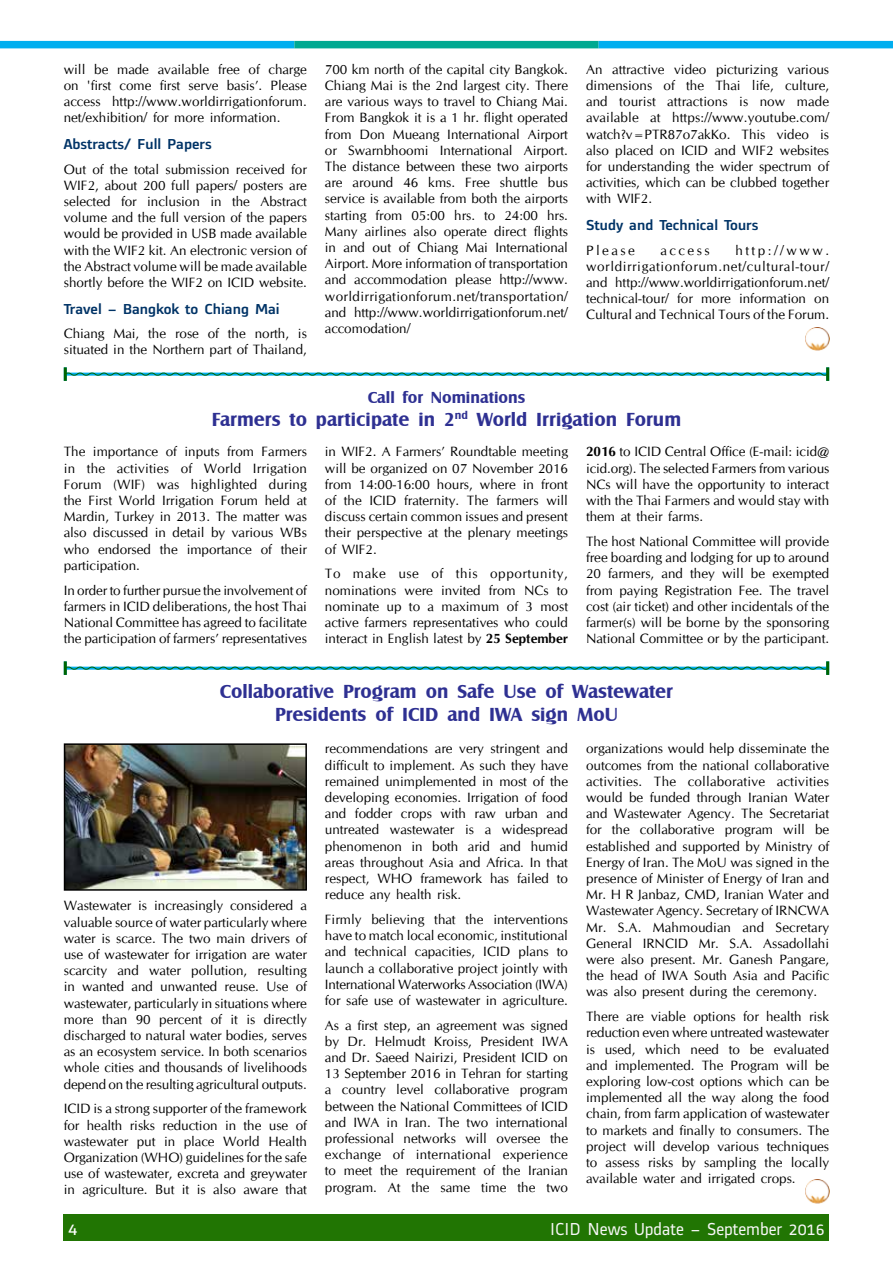
<style>
.page{position:relative;width:893px;height:1263px;background:#fff}
.page>*{position:absolute;margin:0;border:0;box-sizing:border-box;transform-origin:0 0}
.t1{font:700 19.5px/23.4px "Castle T";color:#2e3092;text-align:center}
.t2{font:18px "Alstom";color:#f7f7f7}
.t3{font:18px "Alstom";color:#fff;scale:1.1 1}
.t4{font:700 16.5px "Castle T";color:#2e3092}
.t5{font:500 15px "Alstom";color:#036;scale:1.1 1}
.t6{font:13.5px/16.2px "CG Omega";color:#000;text-align:justify}
.s1{font-weight:700}
</style>
<div class="page">
<div style="left:64px;top:1214px;width:765px;height:27px;background:#217503"></div>
<svg style="left:67px;top:372px;width:759px;height:4px;background:#35aab0"></svg>
<hr style="left:64px;top:367px;width:3px;height:14px;background:#006400">
<hr style="left:826px;top:367px;width:3px;height:14px;background:#006400">
<svg style="left:67px;top:666px;width:759px;height:4px;background:#36aab0"></svg>
<hr style="left:64px;top:661px;width:3px;height:14px;background:#006400">
<hr style="left:826px;top:661px;width:3px;height:14px;background:#006400">
<img style="left:806px;top:1179px;width:23px;height:24px">
<img style="left:67px;top:746px;width:237px;height:142px">
<div style="left:64px;top:743px;width:243px;height:148px;border:2px solid #000"></div>
<img style="left:806px;top:327px;width:23px;height:24px">
<div style="left:0;top:41px;width:294px;height:7px;background:#00aeef"></div>
<div style="left:294px;top:41px;width:305px;height:7px;background:#00a991"></div>
<div style="left:599px;top:41px;width:294px;height:7px;background:#00aeef"></div>
<p class="t6" style="left:64px;top:61px;width:245px">will be made available free of charge on 'first come first serve basis’. Please access http://www.worldirrigationforum. net/exhibition/ for more information.</p>
<p class="t5" style="left:64px;top:134px;width:136px">Abstracts/ Full Papers</p>
<p class="t6" style="left:64px;top:161px;width:245px">Out of the total submission received for WIF2, about 200 full papers/ posters are selected for inclusion in the Abstract volume and the full version of the papers would be provided in USB made available with the WIF2 kit. An electronic version of the Abstract volume will be made available shortly before the WIF2 on ICID website.</p>
<p class="t5" style="left:64px;top:298px;width:198px">Travel – Bangkok to Chiang Mai</p>
<p class="t6" style="left:64px;top:326px;width:245px">Chiang Mai, the rose of the north, is situated in the Northern part of Thailand,</p>
<p class="t6" style="left:325px;top:61px;width:245px">700 km north of the capital city Bangkok.<br>Chiang Mai is the 2nd largest city. There are various ways to travel to Chiang Mai.<br>From Bangkok it is a 1 hr. flight operated from Don Mueang International Airport or Swarnbhoomi International Airport.<br>The distance between these two airports are around 46 kms. Free shuttle bus service is available from both the airports starting from 05:00 hrs. to 24:00 hrs.<br>Many airlines also operate direct flights in and out of Chiang Mai International Airport. More information of transportation and accommodation please http://www. worldirrigationforum.net/transportation/ and http://www.worldirrigationforum.net/ accomodation/</p>
<p class="t6" style="left:586px;top:61px;width:245px">An attractive video picturizing various dimensions of the Thai life, culture, and tourist attractions is now made available at https://www.youtube.com/ watch?v=PTR87o7akKo. This video is also placed on ICID and WIF2 websites for understanding the wider spectrum of activities, which can be clubbed together with WIF2.</p>
<p class="t5" style="left:586px;top:215px;width:158px">Study and Technical Tours</p>
<p class="t6" style="left:586px;top:242px;width:50px">Please</p>
<p class="t6" style="left:661px;top:242px;width:51px">access</p>
<p class="t6" style="left:586px;top:242px;width:245px;text-indent:149px">http://www. worldirrigationforum.net/cultural-tour/ and http://www.worldirrigationforum.net/ technical-tour/ for more information on Cultural and Technical Tours of the Forum.</p>
<p class="t4" style="left:368px;top:388px;width:159px">Call for Nominations</p>
<h1 class="t1" style="left:212px;top:408px;width:471px">Farmers to participate in 2<sup>nd</sup> World Irrigation Forum</h1>
<p class="t6" style="left:64px;top:444px;width:245px">The importance of inputs from Farmers in the activities of World Irrigation Forum (WIF) was highlighted during the First World Irrigation Forum held at Mardin, Turkey in 2013. The matter was also discussed in detail by various WBs who endorsed the importance of their participation.</p>
<p class="t6" style="left:64px;top:582px;width:245px">In order to further pursue the involvement of farmers in ICID deliberations, the host Thai National Committee has agreed to facilitate the participation of farmers’ representatives</p>
<p class="t6" style="left:325px;top:444px;width:245px">in WIF2. A Farmers’ Roundtable meeting will be organized on 07 November 2016 from 14:00-16:00 hours, where in front of the ICID fraternity. The farmers will discuss certain common issues and present their perspective at the plenary meetings of WIF2.</p>
<p class="t6" style="left:325px;top:566px;width:245px">To make use of this opportunity, nominations were invited from NCs to nominate up to a maximum of 3 most active farmers representatives who could interact in English latest by <span class="s1">25 September</span></p>
<p class="t6" style="left:586px;top:444px;width:245px"><span class="s1">2016</span> to ICID Central Office (E-mail: icid@ icid.org). The selected Farmers from various NCs will have the opportunity to interact with the Thai Farmers and would stay with them at their farms.</p>
<p class="t6" style="left:586px;top:533px;width:245px">The host National Committee will provide free boarding and lodging for up to around 20 farmers, and they will be exempted from paying Registration Fee. The travel cost (air ticket) and other incidentals of the farmer(s) will be borne by the sponsoring National Committee or by the participant.</p>
<h1 class="t1" style="left:220px;top:680px;width:455px">Collaborative Program on Safe Use of Wastewater<br>Presidents of ICID and IWA sign MoU</h1>
<p class="t6" style="left:64px;top:898px;width:245px">Wastewater is increasingly considered a valuable source of water particularly where water is scarce. The two main drivers of use of wastewater for irrigation are water scarcity and water pollution, resulting in wanted and unwanted reuse. Use of wastewater, particularly in situations where more than 90 percent of it is directly discharged to natural water bodies, serves as an ecosystem service. In both scenarios whole cities and thousands of livelihoods depend on the resulting agricultural outputs.</p>
<p class="t6" style="left:64px;top:1101px;width:245px">ICID is a strong supporter of the framework for health risks reduction in the use of wastewater put in place World Health Organization (WHO) guidelines for the safe use of wastewater, excreta and greywater in agriculture. But it is also aware that</p>
<p class="t6" style="left:325px;top:741px;width:245px">recommendations are very stringent and difficult to implement. As such they have remained unimplemented in most of the developing economies. Irrigation of food and fodder crops with raw urban and untreated wastewater is a widespread phenomenon in both arid and humid areas throughout Asia and Africa. In that respect, WHO framework has failed to reduce any health risk.</p>
<p class="t6" style="left:325px;top:911px;width:245px">Firmly believing that the interventions have to match local economic, institutional and technical capacities, ICID plans to launch a collaborative project jointly with International Waterworks Association (IWA) for safe use of wastewater in agriculture.</p>
<p class="t6" style="left:325px;top:1017px;width:245px">As a first step, an agreement was signed by Dr. Helmudt Kroiss, President IWA and Dr. Saeed Nairizi, President ICID on 13 September 2016 in Tehran for starting a country level collaborative program between the National Committees of ICID and IWA in Iran. The two international professional networks will oversee the exchange of international experience to meet the requirement of the Iranian program. At the same time the two</p>
<p class="t6" style="left:586px;top:741px;width:245px">organizations would help disseminate the outcomes from the national collaborative activities. The collaborative activities would be funded through Iranian Water and Wastewater Agency. The Secretariat for the collaborative program will be established and supported by Ministry of Energy of Iran. The MoU was signed in the presence of Minister of Energy of Iran and Mr. H R Janbaz, CMD, Iranian Water and Wastewater Agency. Secretary of IRNCWA Mr. S.A. Mahmoudian and Secretary General IRNCID Mr. S.A. Assadollahi were also present. Mr. Ganesh Pangare, the head of IWA South Asia and Pacific was also present during the ceremony.</p>
<p class="t6" style="left:586px;top:1008px;width:245px">There are viable options for health risk reduction even where untreated wastewater is used, which need to be evaluated and implemented. The Program will be exploring low-cost options which can be implemented all the way along the food chain, from farm application of wastewater to markets and finally to consumers. The project will develop various techniques to assess risks by sampling the locally available water and irrigated crops.</p>
<h2 class="t3" style="left:68px;top:1217px;width:10px">4</h2>
<h2 class="t2" style="left:550px;top:1217px;width:276px">ICID News Update – September 2016</h2>
</div>
